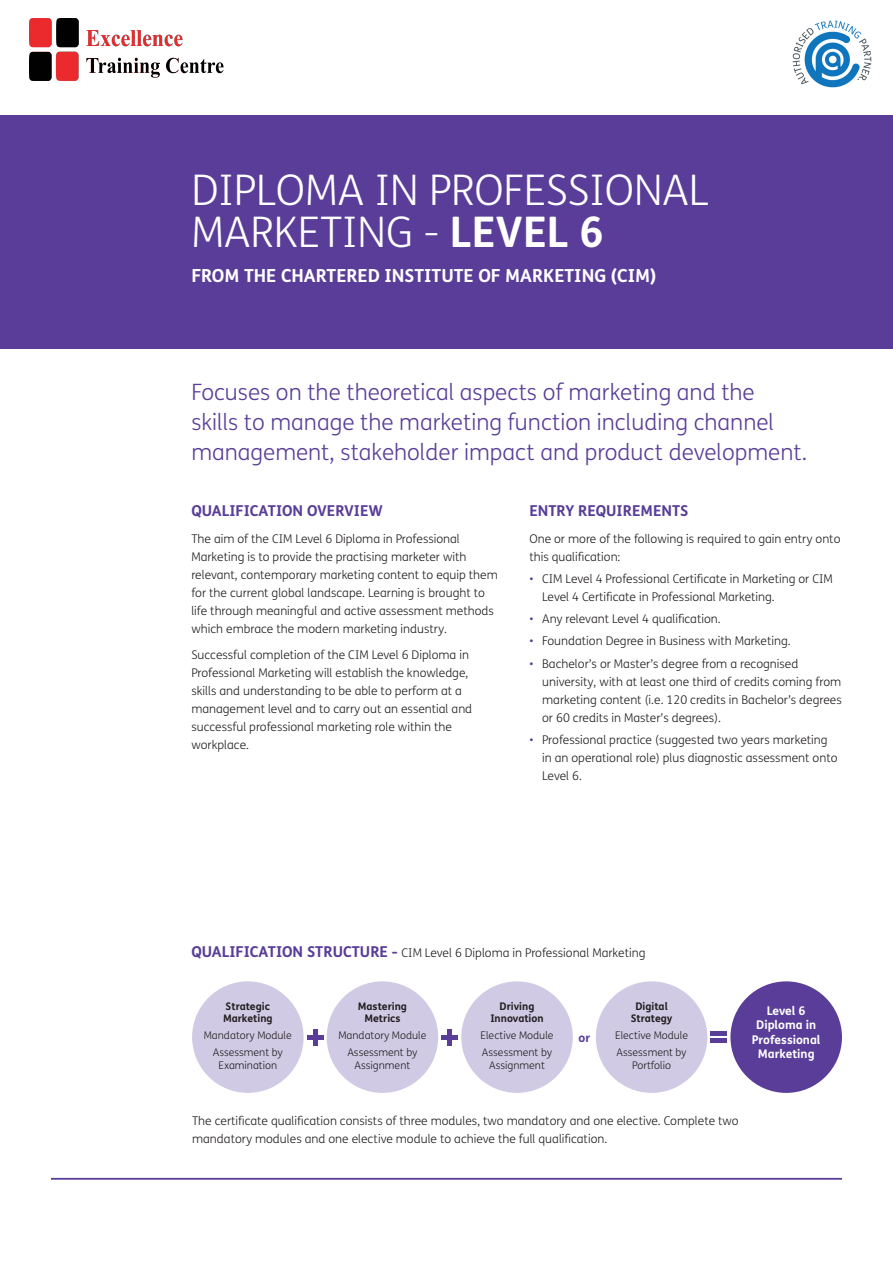
<style>
.page{position:relative;width:893px;height:1263px;background:#fff}
.page>*{position:absolute;margin:0;border:0;box-sizing:border-box;transform-origin:0 0}
.t1{font:300 42.15px/42.2px "FS Me";color:#fff}
.YELLO_INTRO{font:300 22.5px/30px "FS Me";color:#593d98}
.t2{font:700 18px "FS Me";color:#fff}
.BODY_COPY{font:700 15px "FS Me";color:#593d98}
.SUB_HEADER2{font:700 15px "FS Me";color:#593d98}
.BODY_COPY-2{font:300 12px/18px "FS Me";color:#231f20}
.SUB_HEADER2-2{font:300 12px "FS Me";color:#231f20}
.BODY_COPY-3{font:700 12px/14.4px "FS Me";color:#fff;text-align:center}
.BODY_COPY-4{font:700 12px "FS Me";color:#593d98}
.BODY_COPY-5{font:300 10.5px/12.6px "FS Me";color:#231f20;text-align:center}
.BODY_COPY-6{font:700 10.5px/12.6px "FS Me";color:#231f20;text-align:center}
.s1{font-weight:700}
.s2{color:#593d98}
.s3{font-weight:700;font-size:15px;color:#593d98}
</style>
<div class="page">
<div style="left:0;top:115px;width:893px;height:234px;background:#593d98"></div>
<hr style="left:51px;top:1178px;width:791px;height:1px;background:#593d98">
<div style="left:192px;top:981px;width:112px;height:112px;background:#d0cae4;border-radius:50%"></div>
<div style="left:327px;top:981px;width:111px;height:112px;background:#d0cae4;border-radius:50%"></div>
<div style="left:461px;top:981px;width:112px;height:112px;background:#d0cae4;border-radius:50%"></div>
<div style="left:596px;top:981px;width:111px;height:112px;background:#d0cae4;border-radius:50%"></div>
<div style="left:730px;top:981px;width:112px;height:112px;background:#593d98;border-radius:50%"></div>
<hr style="left:307px;top:1035px;width:16px;height:4px;background:#593d98">
<div style="left:313px;top:1029px;width:5px;height:16px;background:#593d98"></div>
<div style="left:711px;top:1038px;width:16px;height:5px;background:#593d98"></div>
<div style="left:711px;top:1031px;width:16px;height:5px;background:#593d98"></div>
<hr style="left:442px;top:1035px;width:16px;height:4px;background:#593d98">
<div style="left:447px;top:1029px;width:5px;height:16px;background:#593d98"></div>
<img style="left:792px;top:20px;width:80px;height:68px">
<img style="left:29px;top:19px;width:195px;height:61px">
<p class="t1" style="left:191px;top:168px;width:520px">DIPLOMA IN PROFESSIONAL<br>MARKETING - <span class="s1">LEVEL 6</span></p>
<p class="t2" style="left:191px;top:262px;width:466px">FROM THE CHARTERED INSTITUTE OF MARKETING (CIM)</p>
<p class="YELLO_INTRO" style="left:191px;top:376px;width:617px">Focuses on the theoretical aspects of marketing and the skills to manage the marketing function including channel management, stakeholder impact and product development.</p>
<p class="BODY_COPY" style="left:191px;top:499px;width:193px">QUALIFICATION OVERVIEW</p>
<p class="BODY_COPY-2" style="left:191px;top:529px;width:308px">The aim of the CIM Level 6 Diploma in Professional Marketing is to provide the practising marketer with relevant, contemporary marketing content to equip them for the current global landscape. Learning is brought to life through meaningful and active assessment methods which embrace the modern marketing industry.</p>
<p class="BODY_COPY-2" style="left:191px;top:646px;width:282px">Successful completion of the CIM Level 6 Diploma in Professional Marketing will establish the knowledge, skills and understanding to be able to perform at a management level and to carry out an essential and successful professional marketing role within the workplace.</p>
<p class="SUB_HEADER2" style="left:529px;top:499px;width:161px">ENTRY REQUIREMENTS</p>
<p class="BODY_COPY-2" style="left:529px;top:529px;width:313px">One or more of the following is required to gain entry onto this qualification:</p>
<p class="BODY_COPY-2" style="left:542px;top:569px;width:292px;text-indent:-13px"><span class="s2">•</span> CIM Level 4 Professional Certificate in Marketing or CIM<br>Level 4 Certificate in Professional Marketing.</p>
<p class="BODY_COPY-2" style="left:529px;top:610px;width:193px"><span class="s2">•</span> Any relevant Level 4 qualification.</p>
<p class="BODY_COPY-2" style="left:529px;top:632px;width:263px"><span class="s2">•</span> Foundation Degree in Business with Marketing.</p>
<p class="BODY_COPY-2" style="left:542px;top:654px;width:301px;text-indent:-13px"><span class="s2">•</span> Bachelor’s or Master’s degree from a recognised university, with at least one third of credits coming from marketing content (i.e. 120 credits in Bachelor’s degrees or 60 credits in Master’s degrees).</p>
<p class="BODY_COPY-2" style="left:542px;top:730px;width:297px;text-indent:-13px"><span class="s2">•</span> Professional practice (suggested two years marketing in an operational role) plus diagnostic assessment onto<br>Level 6.</p>
<p class="SUB_HEADER2-2" style="left:191px;top:944px;width:456px"><span class="s3">QUALIFICATION STRUCTURE -</span> CIM Level 6 Diploma in Professional Marketing</p>
<p class="BODY_COPY-6" style="left:223px;top:999px;width:51px;text-align:left">Strategic<br>Marketing</p>
<p class="BODY_COPY-5" style="left:204px;top:1029px;width:90px">Mandatory Module</p>
<p class="BODY_COPY-5" style="left:213px;top:1046px;width:72px">Assessment by<br>Examination</p>
<p class="BODY_COPY-6" style="left:358px;top:999px;width:51px">Mastering<br>Metrics</p>
<p class="BODY_COPY-5" style="left:338px;top:1029px;width:90px">Mandatory Module</p>
<p class="BODY_COPY-5" style="left:347px;top:1046px;width:72px">Assessment by<br>Assignment</p>
<p class="BODY_COPY-6" style="left:490px;top:999px;width:55px">Driving<br>Innovation</p>
<p class="BODY_COPY-5" style="left:480px;top:1029px;width:75px">Elective Module</p>
<p class="BODY_COPY-5" style="left:482px;top:1046px;width:72px">Assessment by<br>Assignment</p>
<p class="BODY_COPY-4" style="left:578px;top:1028px;width:13px">or</p>
<p class="BODY_COPY-6" style="left:631px;top:999px;width:43px">Digital<br>Strategy</p>
<p class="BODY_COPY-5" style="left:615px;top:1029px;width:75px">Elective Module</p>
<p class="BODY_COPY-5" style="left:617px;top:1046px;width:72px">Assessment by<br>Portfolio</p>
<p class="BODY_COPY-3" style="left:752px;top:1003px;width:70px">Level 6<br>Diploma in<br>Professional<br>Marketing</p>
<p class="BODY_COPY-2" style="left:192px;top:1111px;width:548px">The certificate qualification consists of three modules, two mandatory and one elective. Complete two mandatory modules and one elective module to achieve the full qualification.</p>
</div>
